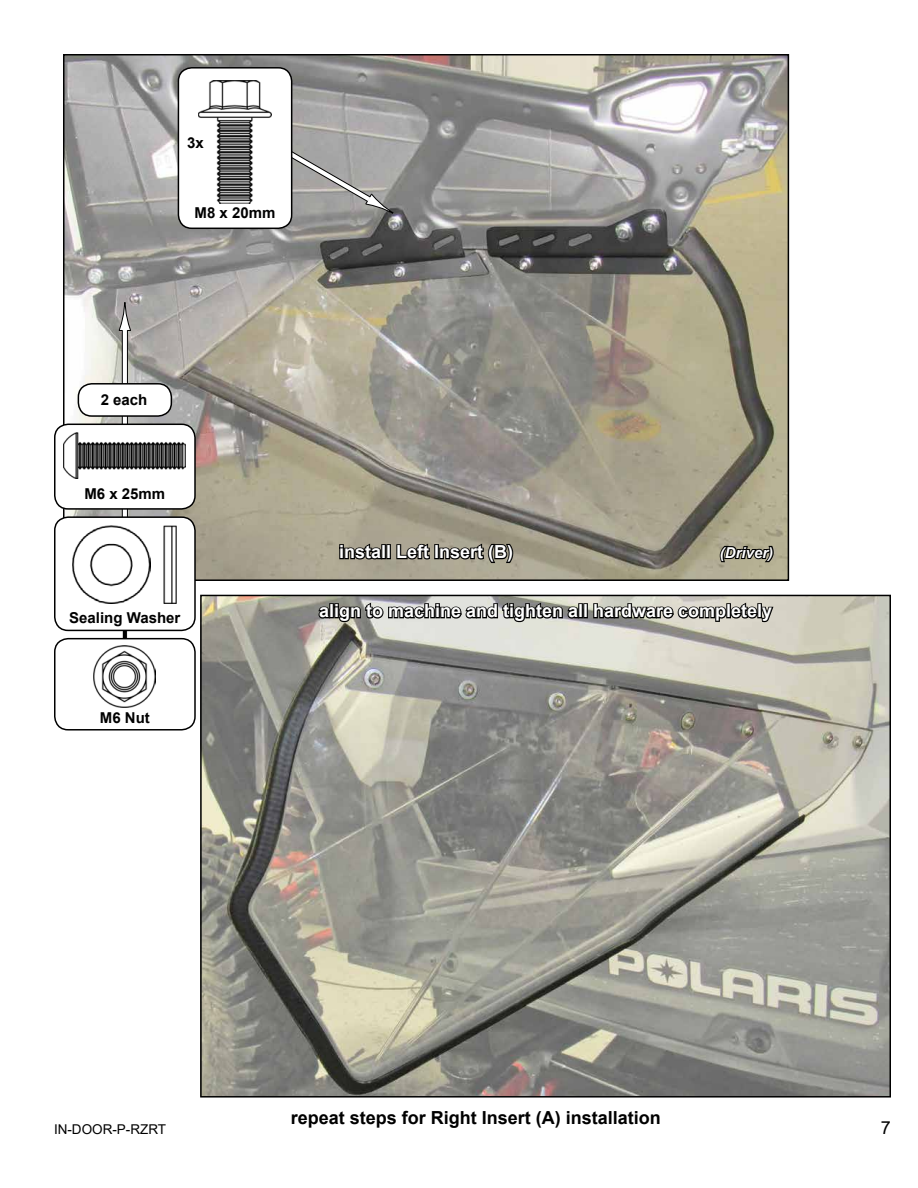
<style>
.page{position:relative;width:918px;height:1188px;background:#fff}
.page>*{position:absolute;margin:0;border:0;box-sizing:border-box;transform-origin:0 0}
.t1{font:700 18px "Arial";color:#fff}
.t2{font:700 18px "Arial";color:#000}
.t3{font:18px "Arial";color:#000}
.t4{font:700 15px "Arial";color:#000}
.t5{font:italic 700 15px "Arial";color:#fff}
.t6{font:13.5px "Arial";color:#000}
</style>
<div class="page">
<img style="left:66px;top:57px;width:720px;height:521px">
<svg style="left:718px;top:544px;width:57px;height:19px"></svg>
<svg style="left:292px;top:113px;width:102px;height:103px;background:#a5a4a3"></svg>
<div style="left:178px;top:68px;width:114px;height:160px;background:#fff;border-radius:14px"></div>
<div style="left:178px;top:67px;width:114px;height:162px;border:2px solid #000;border-radius:14px"></div>
<img style="left:198px;top:81px;width:74px;height:122px">
<svg style="left:339px;top:539px;width:45px;height:22px"></svg>
<div style="left:381px;top:544px;width:5px;height:15px;border:2px solid #000"></div>
<div style="left:386px;top:544px;width:5px;height:15px;border:2px solid #000"></div>
<svg style="left:395px;top:542px;width:36px;height:19px"></svg>
<div style="left:434px;top:544px;width:5px;height:15px;border:2px solid #000"></div>
<svg style="left:438px;top:542px;width:77px;height:23px;background:#5c594e"></svg>
<div style="left:122px;top:553px;width:5px;height:121px;background:#000"></div>
<div style="left:122px;top:552px;width:6px;height:122px;border:1px solid #fff"></div>
<div style="left:122px;top:330px;width:5px;height:264px;background:#fff"></div>
<div style="left:122px;top:330px;width:6px;height:265px;border:1px solid #000"></div>
<svg style="left:118px;top:303px;width:13px;height:28px"></svg>
<div style="left:55px;top:639px;width:140px;height:91px;background:#fff;border-radius:14px"></div>
<div style="left:54px;top:638px;width:142px;height:93px;border:2px solid #000;border-radius:14px"></div>
<img style="left:94px;top:645px;width:62px;height:62px">
<div style="left:78px;top:384px;width:93px;height:32px;background:#fff;border-radius:14px"></div>
<div style="left:78px;top:383px;width:94px;height:34px;border:2px solid #000;border-radius:14px"></div>
<div style="left:55px;top:517px;width:140px;height:113px;background:#fff;border-radius:14px"></div>
<div style="left:54px;top:516px;width:142px;height:115px;border:2px solid #000;border-radius:14px"></div>
<img style="left:163px;top:526px;width:14px;height:78px">
<img style="left:73px;top:526px;width:78px;height:78px">
<div style="left:55px;top:424px;width:140px;height:85px;background:#fff;border-radius:14px"></div>
<div style="left:54px;top:424px;width:142px;height:86px;border:2px solid #000;border-radius:14px"></div>
<img style="left:64px;top:432px;width:122px;height:46px">
<img style="left:203px;top:598px;width:685px;height:497px">
<div style="left:200px;top:595px;width:691px;height:503px;border:2px solid #000"></div>
<svg style="left:317px;top:598px;width:264px;height:26px;background:#777774"></svg>
<div style="left:578px;top:603px;width:5px;height:15px;border:2px solid #000"></div>
<div style="left:583px;top:603px;width:5px;height:15px;border:2px solid #000"></div>
<svg style="left:592px;top:598px;width:183px;height:25px;background:#7a7872"></svg>
<p class="t4" style="left:187px;top:132px;width:18px">3x</p>
<p class="t4" style="left:195px;top:202px;width:82px">M8 x 20mm</p>
<p class="t4" style="left:101px;top:390px;width:48px">2 each</p>
<p class="t4" style="left:84px;top:483px;width:82px">M6 x 25mm</p>
<p class="t4" style="left:69px;top:607px;width:113px">Sealing Washer</p>
<p class="t4" style="left:100px;top:707px;width:51px">M6 Nut</p>
<p class="t1" style="left:339px;top:539px;width:176px">install Left Insert (B)</p>
<p class="t5" style="left:720px;top:543px;width:55px">(Driver)</p>
<p class="t1" style="left:319px;top:598px;width:455px">align to machine and tighten all hardware completely</p>
<p class="t2" style="left:291px;top:1105px;width:372px">repeat steps for Right Insert (A) installation</p>
<p class="t6" style="left:54px;top:1120px;width:114px">IN-DOOR-P-RZRT</p>
<p class="t3" style="left:881px;top:1115px;width:12px">7</p>
</div>
